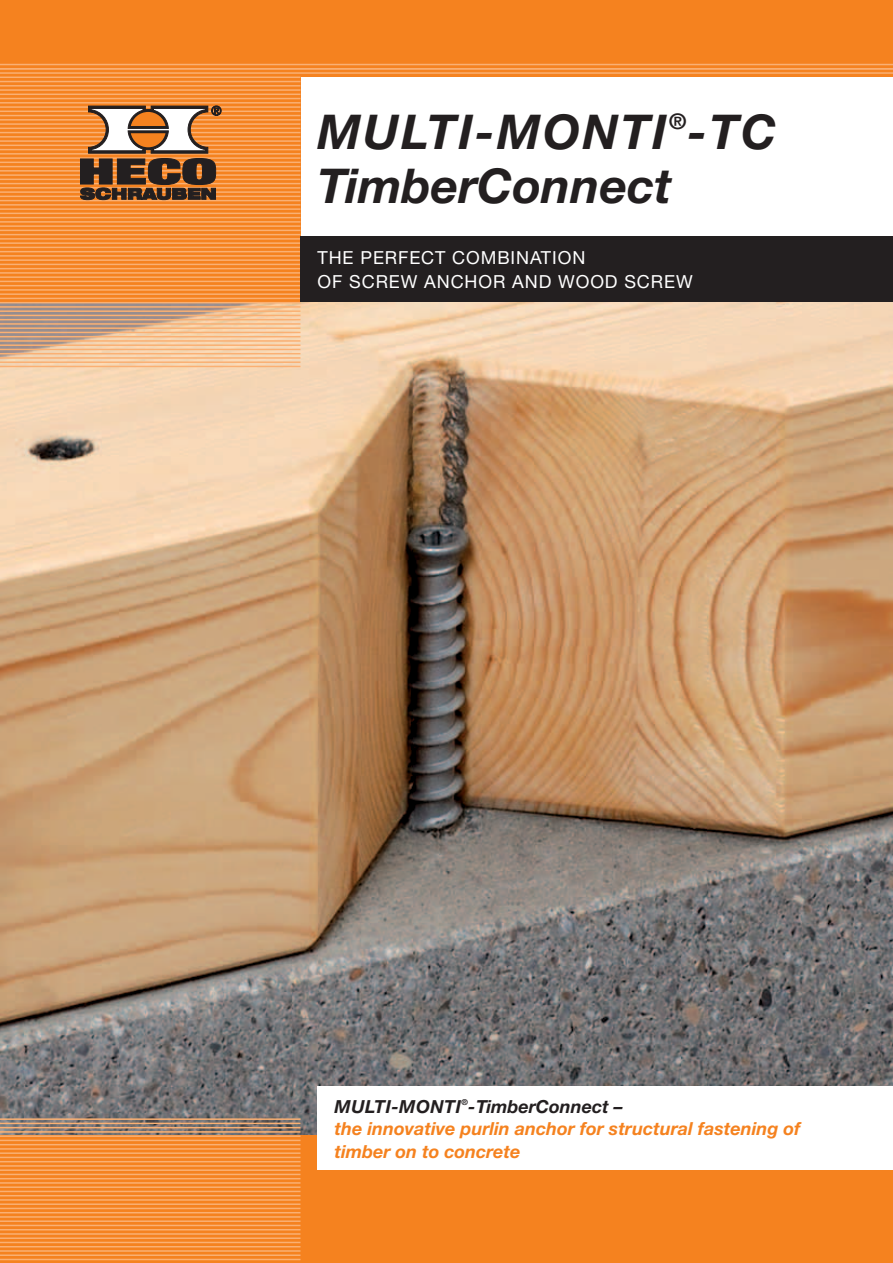
<style>
.page{position:relative;width:893px;height:1263px;background:#fff}
.page>*{position:absolute;margin:0;border:0;box-sizing:border-box;transform-origin:0 0}
.t1{font:italic 700 48px "Helvetica Neue LT";letter-spacing:.05em;color:#231f20}
.t2{font:italic 700 48px "Helvetica Neue LT";color:#231f20}
.t3{font:italic 700 21.6px "Helvetica Neue LT";color:#231f20}
.t4{font:italic 700 18px/22.5px "Helvetica Neue LT";color:#f5821f}
.t5{font:18px/24px "Helvetica Neue LT";letter-spacing:.05em;color:#fff}
.s1{color:#231f20}
</style>
<div class="page">
<img style="left:0;top:302px;width:893px;height:833px">
<svg style="left:0;top:78px;width:300px;height:224px;background:#f48526"></svg>
<div style="left:0;top:0;width:893px;height:77px;background:#f5821f"></div>
<div style="left:0;top:1135px;width:893px;height:128px;background:#f5821f"></div>
<hr style="left:0;top:64px;width:893px;height:1px;background:#fab073">
<hr style="left:0;top:68px;width:893px;height:2px;background:#fab073">
<hr style="left:0;top:72px;width:893px;height:2px;background:#fab073">
<hr style="left:0;top:77px;width:300px;height:1px;background:#fab073">
<hr style="left:0;top:81px;width:300px;height:1px;background:#fab073">
<hr style="left:0;top:85px;width:300px;height:2px;background:#fab073">
<hr style="left:0;top:89px;width:300px;height:2px;background:#fab073">
<hr style="left:0;top:94px;width:300px;height:1px;background:#fab073">
<hr style="left:0;top:98px;width:300px;height:1px;background:#fab073">
<hr style="left:0;top:102px;width:300px;height:2px;background:#fab073">
<hr style="left:0;top:106px;width:300px;height:2px;background:#fab073">
<hr style="left:0;top:111px;width:300px;height:1px;background:#fab073">
<hr style="left:0;top:115px;width:300px;height:1px;background:#fab073">
<hr style="left:0;top:119px;width:300px;height:2px;background:#fab073">
<hr style="left:0;top:123px;width:300px;height:2px;background:#fab073">
<hr style="left:0;top:128px;width:300px;height:1px;background:#fab073">
<hr style="left:0;top:132px;width:300px;height:1px;background:#fab073">
<hr style="left:0;top:136px;width:300px;height:2px;background:#fab073">
<hr style="left:0;top:140px;width:300px;height:2px;background:#fab073">
<hr style="left:0;top:145px;width:300px;height:1px;background:#fab073">
<hr style="left:0;top:149px;width:300px;height:1px;background:#fab073">
<hr style="left:0;top:153px;width:300px;height:2px;background:#fab073">
<hr style="left:0;top:157px;width:300px;height:2px;background:#fab073">
<hr style="left:0;top:162px;width:300px;height:1px;background:#fab073">
<hr style="left:0;top:166px;width:300px;height:1px;background:#fab073">
<hr style="left:0;top:170px;width:300px;height:2px;background:#fab073">
<hr style="left:0;top:174px;width:300px;height:2px;background:#fab073">
<hr style="left:0;top:179px;width:300px;height:1px;background:#fab073">
<hr style="left:0;top:183px;width:300px;height:1px;background:#fab073">
<hr style="left:0;top:187px;width:300px;height:2px;background:#fab073">
<hr style="left:0;top:191px;width:300px;height:2px;background:#fab073">
<hr style="left:0;top:196px;width:300px;height:1px;background:#fab073">
<hr style="left:0;top:200px;width:300px;height:1px;background:#fab073">
<hr style="left:0;top:204px;width:300px;height:2px;background:#fab073">
<hr style="left:0;top:208px;width:300px;height:2px;background:#fab073">
<hr style="left:0;top:213px;width:300px;height:1px;background:#fab073">
<hr style="left:0;top:217px;width:300px;height:1px;background:#fab073">
<hr style="left:0;top:221px;width:300px;height:2px;background:#fab073">
<hr style="left:0;top:225px;width:300px;height:2px;background:#fab073">
<hr style="left:0;top:230px;width:300px;height:1px;background:#fab073">
<hr style="left:0;top:234px;width:300px;height:1px;background:#fab073">
<hr style="left:0;top:238px;width:300px;height:2px;background:#fab073">
<hr style="left:0;top:242px;width:300px;height:2px;background:#fab073">
<hr style="left:0;top:247px;width:300px;height:1px;background:#fab073">
<hr style="left:0;top:251px;width:300px;height:1px;background:#fab073">
<hr style="left:0;top:255px;width:300px;height:2px;background:#fab073">
<hr style="left:0;top:259px;width:300px;height:2px;background:#fab073">
<hr style="left:0;top:264px;width:300px;height:1px;background:#fab073">
<hr style="left:0;top:268px;width:300px;height:1px;background:#fab073">
<hr style="left:0;top:272px;width:300px;height:2px;background:#fab073">
<hr style="left:0;top:276px;width:300px;height:2px;background:#fab073">
<hr style="left:0;top:281px;width:300px;height:1px;background:#fab073">
<hr style="left:0;top:285px;width:300px;height:1px;background:#fab073">
<hr style="left:0;top:289px;width:300px;height:2px;background:#fab073">
<hr style="left:0;top:293px;width:300px;height:2px;background:#fab073">
<hr style="left:0;top:298px;width:300px;height:1px;background:#fab073">
<hr style="left:0;top:302px;width:300px;height:1px;background:#fab073">
<hr style="left:0;top:306px;width:300px;height:2px;background:#fab073">
<hr style="left:0;top:310px;width:300px;height:2px;background:#fab073">
<hr style="left:0;top:315px;width:300px;height:1px;background:#fab073">
<hr style="left:0;top:319px;width:300px;height:1px;background:#fab073">
<hr style="left:0;top:323px;width:300px;height:2px;background:#fab073">
<hr style="left:0;top:327px;width:300px;height:2px;background:#fab073">
<hr style="left:0;top:332px;width:300px;height:1px;background:#fab073">
<hr style="left:0;top:336px;width:300px;height:1px;background:#fab073">
<hr style="left:0;top:340px;width:300px;height:2px;background:#fab073">
<hr style="left:0;top:344px;width:300px;height:2px;background:#fab073">
<hr style="left:0;top:349px;width:300px;height:1px;background:#fab073">
<hr style="left:0;top:353px;width:300px;height:1px;background:#fab073">
<hr style="left:0;top:357px;width:300px;height:2px;background:#fab073">
<hr style="left:0;top:361px;width:300px;height:2px;background:#fab073">
<hr style="left:0;top:366px;width:300px;height:1px;background:#fab073">
<hr style="left:0;top:1118px;width:300px;height:2px;background:#fab073">
<hr style="left:0;top:1123px;width:300px;height:1px;background:#fab073">
<hr style="left:0;top:1127px;width:300px;height:1px;background:#fab073">
<hr style="left:0;top:1131px;width:300px;height:2px;background:#fab073">
<hr style="left:0;top:1135px;width:300px;height:2px;background:#fab073">
<hr style="left:0;top:1140px;width:300px;height:1px;background:#fab073">
<hr style="left:0;top:1144px;width:300px;height:1px;background:#fab073">
<hr style="left:0;top:1148px;width:300px;height:2px;background:#fab073">
<hr style="left:0;top:1152px;width:300px;height:2px;background:#fab073">
<hr style="left:0;top:1157px;width:300px;height:1px;background:#fab073">
<hr style="left:0;top:1161px;width:300px;height:1px;background:#fab073">
<hr style="left:0;top:1165px;width:300px;height:2px;background:#fab073">
<hr style="left:0;top:1169px;width:300px;height:2px;background:#fab073">
<hr style="left:0;top:1174px;width:300px;height:1px;background:#fab073">
<hr style="left:0;top:1178px;width:300px;height:1px;background:#fab073">
<hr style="left:0;top:1182px;width:300px;height:2px;background:#fab073">
<hr style="left:0;top:1186px;width:300px;height:2px;background:#fab073">
<hr style="left:0;top:1191px;width:300px;height:1px;background:#fab073">
<hr style="left:0;top:1195px;width:300px;height:1px;background:#fab073">
<hr style="left:0;top:1199px;width:300px;height:2px;background:#fab073">
<hr style="left:0;top:1203px;width:300px;height:2px;background:#fab073">
<hr style="left:0;top:1208px;width:300px;height:1px;background:#fab073">
<hr style="left:0;top:1212px;width:300px;height:1px;background:#fab073">
<hr style="left:0;top:1216px;width:300px;height:2px;background:#fab073">
<hr style="left:0;top:1220px;width:300px;height:2px;background:#fab073">
<hr style="left:0;top:1225px;width:300px;height:1px;background:#fab073">
<hr style="left:0;top:1229px;width:300px;height:1px;background:#fab073">
<hr style="left:0;top:1233px;width:300px;height:2px;background:#fab073">
<hr style="left:0;top:1237px;width:300px;height:2px;background:#fab073">
<hr style="left:0;top:1242px;width:300px;height:1px;background:#fab073">
<hr style="left:0;top:1246px;width:300px;height:1px;background:#fab073">
<hr style="left:0;top:1250px;width:300px;height:2px;background:#fab073">
<hr style="left:0;top:1254px;width:300px;height:2px;background:#fab073">
<hr style="left:0;top:1259px;width:300px;height:1px;background:#fab073">
<svg style="left:80px;top:106px;width:141px;height:94px"></svg>
<div style="left:300px;top:236px;width:593px;height:66px;background:#231f20"></div>
<div style="left:317px;top:1086px;width:576px;height:84px;background:#fff"></div>
<p class="t3" style="left:669px;top:108px;width:19px">®</p>
<h1 class="t2" style="left:317px;top:156px;width:356px">TimberConnect</h1>
<h1 class="t1" style="left:317px;top:102px;width:461px">MULTI-MONTI -TC</h1>
<p class="t5" style="left:317px;top:245px;width:377px">THE PERFECT COMBINATION<br>OF SCREW ANCHOR AND WOOD SCREW</p>
<p class="t4" style="left:335px;top:1094px;width:467px"><span class="s1">MULTI-MONTI</span><sup>®</sup><span class="s1">-TimberConnect –<br></span>the innovative purlin anchor for structural fastening of timber on to concrete</p>
</div>
